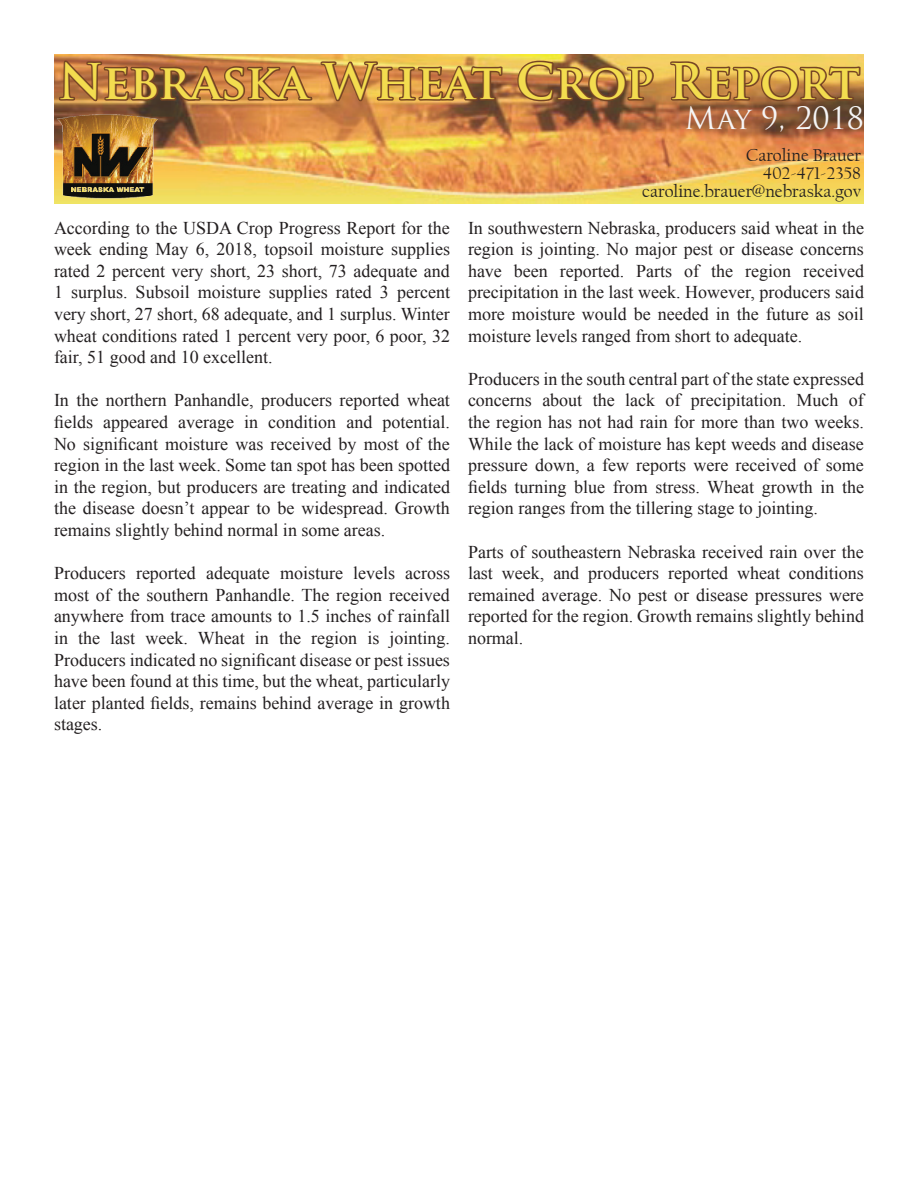
<style>
.page{position:relative;width:918px;height:1188px;background:#fff}
.page>*{position:absolute;margin:0;border:0;box-sizing:border-box;transform-origin:0 0}
.t1{font:700 48px "Trajan Pro";letter-spacing:-.01em;color:#f3dc4f}
.t2{font:30px "Trajan Pro";color:#f6f6f7}
.t3{font:18px/21.6px "Times New Roman";color:#231f20;text-align:justify}
.t4{font:18px/18px "Californian FB";color:#231f20;text-align:right}
</style>
<div class="page">
<img style="left:54px;top:54px;width:810px;height:150px">
<img style="left:57px;top:54px;width:447px;height:135px">
<svg style="left:516px;top:59px;width:139px;height:44px;background:#a1703b"></svg>
<svg style="left:669px;top:54px;width:193px;height:135px;background:#c58c47"></svg>
<img style="left:57px;top:108px;width:105px;height:92px">
<h1 class="t1" style="left:58px;top:52px;width:803px">Nebraska Wheat Crop Report</h1>
<h2 class="t2" style="left:685px;top:99px;width:181px">May 9, 2018</h2>
<p class="t3" style="left:54px;top:217px;width:398px">According to the USDA Crop Progress Report for the week ending May 6, 2018, topsoil moisture supplies rated 2 percent very short, 23 short, 73 adequate and 1 surplus. Subsoil moisture supplies rated 3 percent very short, 27 short, 68 adequate, and 1 surplus. Winter wheat conditions rated 1 percent very poor, 6 poor, 32 fair, 51 good and 10 excellent.</p>
<p class="t3" style="left:54px;top:389px;width:398px">In the northern Panhandle, producers reported wheat fields appeared average in condition and potential.<br>No significant moisture was received by most of the region in the last week. Some tan spot has been spotted in the region, but producers are treating and indicated the disease doesn’t appear to be widespread. Growth remains slightly behind normal in some areas.</p>
<p class="t3" style="left:54px;top:562px;width:398px">Producers reported adequate moisture levels across most of the southern Panhandle. The region received anywhere from trace amounts to 1.5 inches of rainfall in the last week. Wheat in the region is jointing.<br>Producers indicated no significant disease or pest issues have been found at this time, but the wheat, particularly later planted fields, remains behind average in growth stages.</p>
<p class="t4" style="left:642px;top:147px;width:220px">Caroline Brauer<br>402-471-2358 caroline.brauer@nebraska.gov</p>
<p class="t3" style="left:468px;top:217px;width:398px">In southwestern Nebraska, producers said wheat in the region is jointing. No major pest or disease concerns have been reported. Parts of the region received precipitation in the last week. However, producers said more moisture would be needed in the future as soil moisture levels ranged from short to adequate.</p>
<p class="t3" style="left:468px;top:368px;width:398px">Producers in the south central part of the state expressed concerns about the lack of precipitation. Much of the region has not had rain for more than two weeks.<br>While the lack of moisture has kept weeds and disease pressure down, a few reports were received of some fields turning blue from stress. Wheat growth in the region ranges from the tillering stage to jointing.</p>
<p class="t3" style="left:468px;top:541px;width:397px">Parts of southeastern Nebraska received rain over the last week, and producers reported wheat conditions remained average. No pest or disease pressures were reported for the region. Growth remains slightly behind normal.</p>
</div>
